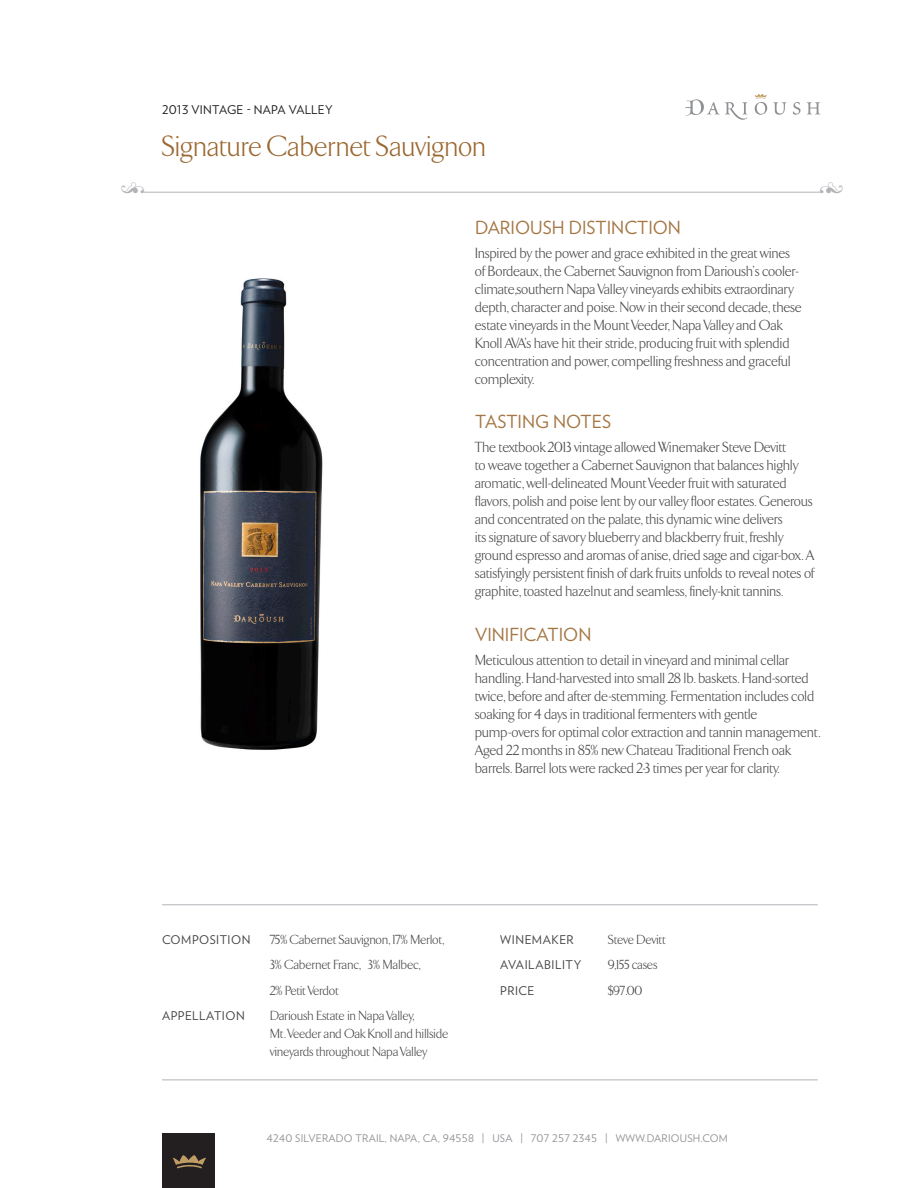
<style>
.page{position:relative;width:918px;height:1188px;background:#fff}
.page>*{position:absolute;margin:0;border:0;box-sizing:border-box;transform-origin:0 0}
.intro__section_title{font:300 30px "TF Arrow";color:#9a672f}
.t1{font:18px "Verlag";color:#9a672f}
.t2{font:300 15px/18px "TF Arrow";color:#312f30}
.t3{font:300 13.5px/25.5px "TF Arrow";color:#312f30}
.t4{font:12px "Verlag";letter-spacing:.04em;color:#312f30}
.intro__section_title-2{font:12px "Verlag";letter-spacing:.02em;color:#231f20}
.body_copy{font:10.5px "Verlag";letter-spacing:.02em;color:#939598}
</style>
<div class="page">
<hr style="left:144px;top:192px;width:677px;height:1px;background:#b2b3b7">
<div style="left:162px;top:1134px;width:53px;height:54px;background:#231f20"></div>
<svg style="left:173px;top:1155px;width:33px;height:13px"></svg>
<svg style="left:773px;top:102px;width:14px;height:13px"></svg>
<svg style="left:793px;top:102px;width:27px;height:13px"></svg>
<svg style="left:755px;top:94px;width:12px;height:21px"></svg>
<svg style="left:685px;top:99px;width:63px;height:21px"></svg>
<hr style="left:162px;top:905px;width:656px;height:1px;background:#b2b3b7">
<hr style="left:162px;top:1080px;width:656px;height:1px;background:#b2b3b7">
<img style="left:200px;top:278px;width:123px;height:472px">
<p class="intro__section_title-2" style="left:162px;top:101px;width:172px">2013 VINTAGE - NAPA VALLEY</p>
<p class="intro__section_title" style="left:162px;top:131px;width:326px">Signature Cabernet Sauvignon</p>
<p class="t1" style="left:475px;top:214px;width:207px">DARIOUSH DISTINCTION</p>
<p class="t2" style="left:475px;top:244px;width:328px">Inspired by the power and grace exhibited in the great wines of Bordeaux, the Cabernet Sauvignon from Darioush’s cooler&shy;climate,southern Napa Valley vineyards exhibits extraordinary depth, character and poise. Now in their second decade, these estate vineyards in the Mount Veeder, Napa Valley and Oak Knoll AVA’s have hit their stride, producing fruit with splendid concentration and power, compelling freshness and graceful complexity.</p>
<p class="t1" style="left:475px;top:408px;width:137px">TASTING NOTES</p>
<p class="t2" style="left:475px;top:439px;width:341px">The textbook 2013 vintage allowed Winemaker Steve Devitt<br>to weave together a Cabernet Sauvignon that balances highly aromatic, well-delineated Mount Veeder fruit with saturated flavors, polish and poise lent by our valley floor estates. Generous and concentrated on the palate, this dynamic wine delivers<br>its signature of savory blueberry and blackberry fruit, freshly ground espresso and aromas of anise, dried sage and cigar-box. A satisfyingly persistent finish of dark fruits unfolds to reveal notes of graphite, toasted hazelnut and seamless, finely-knit tannins.</p>
<p class="t1" style="left:475px;top:621px;width:118px">VINIFICATION</p>
<p class="t2" style="left:475px;top:651px;width:347px">Meticulous attention to detail in vineyard and minimal cellar handling. Hand-harvested into small 28 lb. baskets. Hand-sorted twice, before and after de-stemming. Fermentation includes cold soaking for 4 days in traditional fermenters with gentle pump-overs for optimal color extraction and tannin management.<br>Aged 22 months in 85% new Chateau Traditional French oak barrels. Barrel lots were racked 2-3 times per year for clarity.</p>
<p class="t4" style="left:162px;top:931px;width:90px">COMPOSITION</p>
<p class="t3" style="left:270px;top:927px;width:176px">75% Cabernet Sauvignon, 17% Merlot,<br>3% Cabernet Franc, 3% Malbec,<br>2% Petit Verdot</p>
<p class="t4" style="left:162px;top:1007px;width:84px">APPELLATION</p>
<p class="t3" style="left:270px;top:1007px;width:180px;line-height:18px">Darioush Estate in Napa Valley,<br>Mt. Veeder and Oak Knoll and hillside vineyards throughout Napa Valley</p>
<p class="t4" style="left:500px;top:931px;width:75px">WINEMAKER</p>
<p class="t3" style="left:608px;top:927px;width:59px">Steve Devitt</p>
<p class="t4" style="left:500px;top:956px;width:83px">AVAILABILITY</p>
<p class="t3" style="left:608px;top:953px;width:51px">9,155 cases</p>
<p class="t4" style="left:500px;top:982px;width:36px">PRICE</p>
<p class="t3" style="left:608px;top:978px;width:36px">$97.00</p>
<p class="body_copy" style="left:266px;top:1131px;width:463px">4240 SILVERADO TRAIL, NAPA, CA, 94558 | USA | 707 257 2345 | WWW.DARIOUSH.COM</p>
</div>
